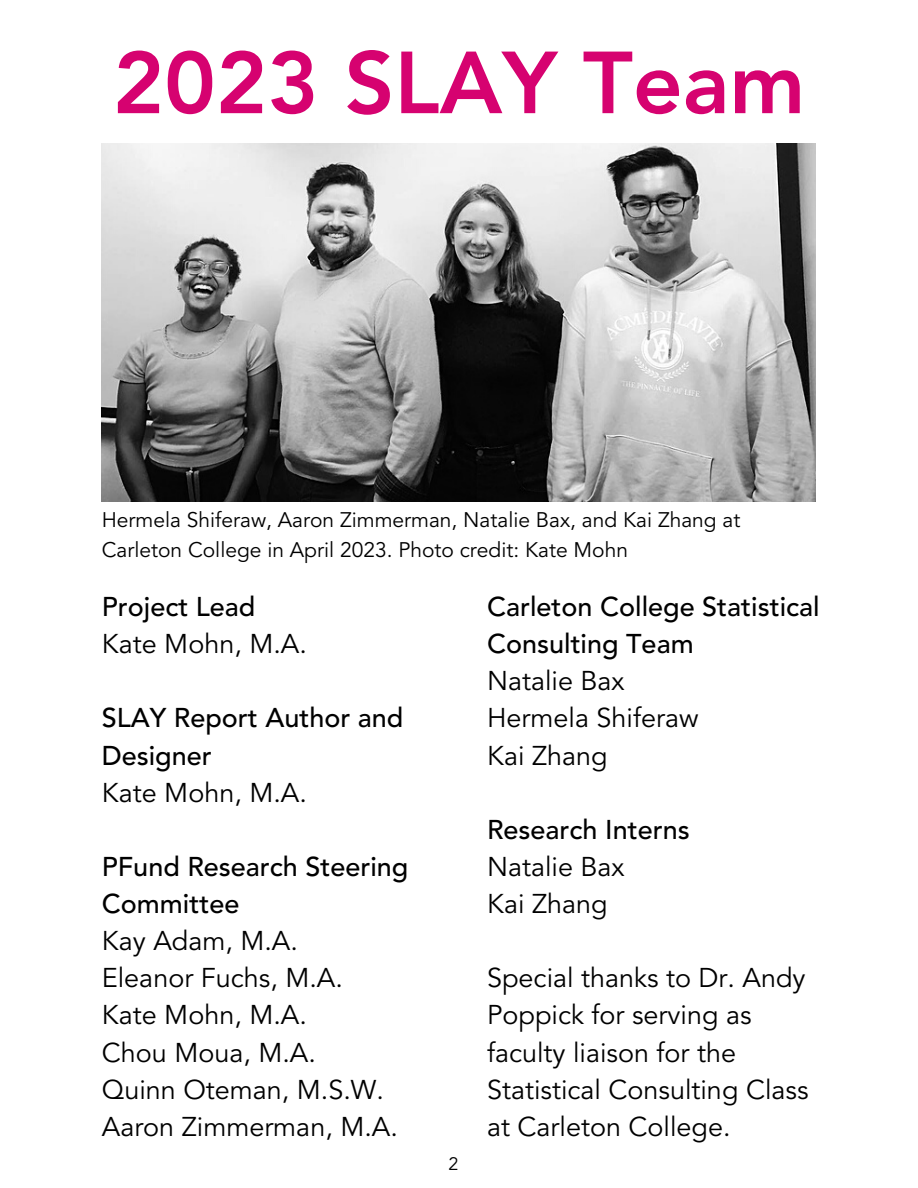
<style>
.page{position:relative;width:918px;height:1188px;background:#fff}
.page>*{position:absolute;margin:0;border:0;box-sizing:border-box;transform-origin:0 0}
.t1{font:800 87px "Avenir LT Std";color:#d60270}
.t2{font:27px/37.2px "Avenir LT Std";color:#000}
.t3{font:500 27px/37.2px "Avenir LT Std";color:#000}
.t4{font:21px/29.2px "Avenir LT Std";color:#000}
.t5{font:18px "Avenir LT Std";color:#000}
</style>
<div class="page">
<img style="left:102px;top:144px;width:713px;height:358px">
<p class="t1" style="left:113px;top:47px;width:694px">2023 SLAY Team</p>
<p class="t4" style="left:102px;top:507px;width:640px">Hermela Shiferaw, Aaron Zimmerman, Natalie Bax, and Kai Zhang at<br>Carleton College in April 2023. Photo credit: Kate Mohn</p>
<p class="t3" style="left:102px;top:591px;width:155px">Project Lead</p>
<p class="t2" style="left:102px;top:628px;width:207px">Kate Mohn, M.A.</p>
<p class="t3" style="left:102px;top:702px;width:303px">SLAY Report Author and<br>Designer</p>
<p class="t2" style="left:102px;top:776px;width:207px">Kate Mohn, M.A.</p>
<p class="t3" style="left:102px;top:850px;width:308px">PFund Research Steering<br>Committee</p>
<p class="t2" style="left:102px;top:925px;width:198px">Kay Adam, M.A.</p>
<p class="t2" style="left:102px;top:962px;width:243px">Eleanor Fuchs, M.A.</p>
<p class="t2" style="left:102px;top:999px;width:207px">Kate Mohn, M.A.</p>
<p class="t2" style="left:102px;top:1036px;width:216px">Chou Moua, M.A.</p>
<p class="t2" style="left:102px;top:1073px;width:284px">Quinn Oteman, M.S.W.</p>
<p class="t2" style="left:102px;top:1110px;width:298px">Aaron Zimmerman, M.A.</p>
<p class="t5" style="left:448px;top:1156px;width:12px">2</p>
<p class="t3" style="left:487px;top:591px;width:334px">Carleton College Statistical</p>
<p class="t3" style="left:487px;top:628px;width:208px">Consulting Team</p>
<p class="t2" style="left:487px;top:665px;width:139px">Natalie Bax</p>
<p class="t2" style="left:487px;top:702px;width:213px">Hermela Shiferaw</p>
<p class="t2" style="left:487px;top:739px;width:122px">Kai Zhang</p>
<p class="t3" style="left:487px;top:813px;width:204px">Research Interns</p>
<p class="t2" style="left:487px;top:850px;width:139px">Natalie Bax</p>
<p class="t2" style="left:487px;top:888px;width:122px">Kai Zhang</p>
<p class="t2" style="left:487px;top:962px;width:323px">Special thanks to Dr. Andy<br>Poppick for serving as faculty liaison for the<br>Statistical Consulting Class at Carleton College.</p>
</div>
